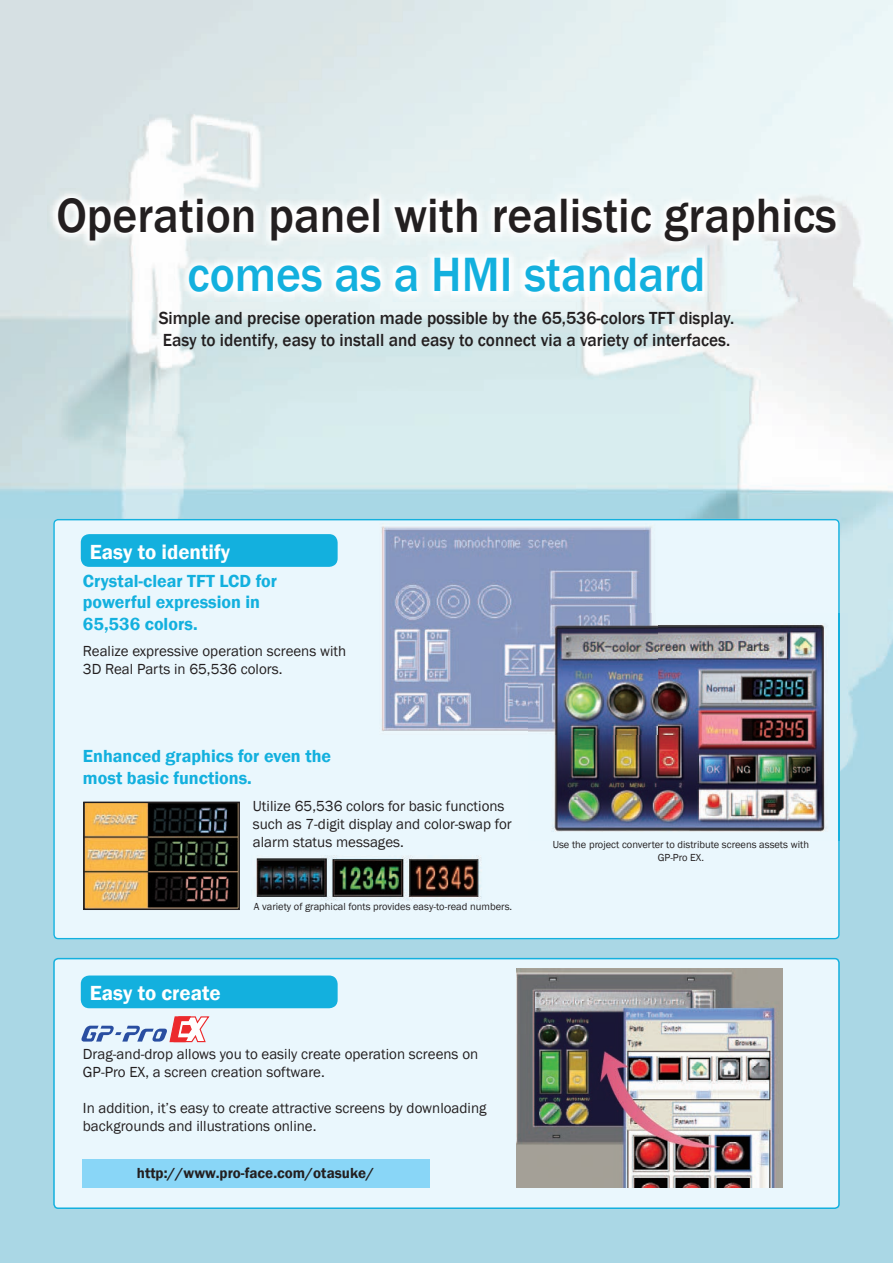
<style>
.page{position:relative;width:893px;height:1263px;background:#fff}
.page>*{position:absolute;margin:0;border:0;box-sizing:border-box;transform-origin:0 0}
.t1{font:500 49.5px "Franklin Gothic";color:#231f20;scale:.96 1}
.t2{font:500 49.5px "Franklin Gothic";color:#13b0de;scale:.96 1}
.t3{font:600 21px "Franklin Gothic";color:#fff}
.t4{font:500 18px/21.6px "Franklin Gothic";color:#231f20;scale:.96 1}
.t5{font:600 18px/21.6px "Franklin Gothic";color:#13b0de}
.t6{font:15px/18px "Franklin Gothic";color:#231f20}
.t7{font:600 15px "Franklin Gothic";color:#231f20}
.t8{font:10.5px/12.6px "Franklin Gothic";color:#231f20;text-align:center}
</style>
<div class="page">
<div style="left:53px;top:519px;width:787px;height:420px;background:#eaf7fd"></div>
<div style="left:54px;top:959px;width:785px;height:249px;background:#eaf7fd;border-radius:4px"></div>
<div style="left:53px;top:958px;width:787px;height:251px;border:2px solid #13b0de;border-radius:4px"></div>
<div style="left:81px;top:534px;width:257px;height:33px;background:#13b0de;border-radius:9px"></div>
<div style="left:81px;top:975px;width:257px;height:33px;background:#13b0de;border-radius:9px"></div>
<img style="left:48px;top:189px;width:797px;height:113px">
<img style="left:379px;top:523px;width:278px;height:212px">
<img style="left:86px;top:804px;width:151px;height:103px">
<div style="left:83px;top:801px;width:157px;height:109px;border:2px solid #231f20"></div>
<img style="left:252px;top:855px;width:234px;height:46px">
<img style="left:517px;top:968px;width:265px;height:220px">
<img style="left:529px;top:613px;width:318px;height:228px">
<img style="left:553px;top:841px;width:256px;height:1px">
<img style="left:529px;top:613px;width:128px;height:122px">
<svg style="left:81px;top:1016px;width:129px;height:27px"></svg>
<div style="left:82px;top:1159px;width:347px;height:28px;background:#89d6f7"></div>
<h1 class="t1" style="left:56px;top:185px;width:814px">Operation panel with realistic graphics</h1>
<h1 class="t2" style="left:188px;top:244px;width:541px">comes as a HMI standard</h1>
<p class="t4" style="left:159px;top:308px;width:601px">Simple and precise operation made possible by the 65,536-colors TFT display.<br>Easy to identify, easy to install and easy to connect via a variety of interfaces.</p>
<h2 class="t3" style="left:90px;top:539px;width:142px">Easy to identify</h2>
<p class="t5" style="left:83px;top:570px;width:196px">Crystal-clear TFT LCD for powerful expression in<br>65,536 colors.</p>
<p class="t6" style="left:83px;top:643px;width:265px">Realize expressive operation screens with<br>3D Real Parts in 65,536 colors.</p>
<p class="t5" style="left:83px;top:746px;width:250px">Enhanced graphics for even the most basic functions.</p>
<p class="t6" style="left:253px;top:797px;width:260px">Utilize 65,536 colors for basic functions such as 7-digit display and color-swap for alarm status messages.</p>
<h2 class="t3" style="left:90px;top:980px;width:132px">Easy to create</h2>
<p class="t8" style="left:254px;top:900px;width:260px">A variety of graphical fonts provides easy-to-read numbers.</p>
<p class="t6" style="left:83px;top:1045px;width:397px">Drag-and-drop allows you to easily create operation screens on<br>GP-Pro EX, a screen creation software.</p>
<p class="t6" style="left:83px;top:1099px;width:405px">In addition, it’s easy to create attractive screens by downloading backgrounds and illustrations online.</p>
<p class="t7" style="left:137px;top:1164px;width:239px">http://www.pro-face.com/otasuke/</p>
<p class="t8" style="left:553px;top:838px;width:258px">Use the project converter to distribute screens assets with<br>GP-Pro EX.</p>
</div>
